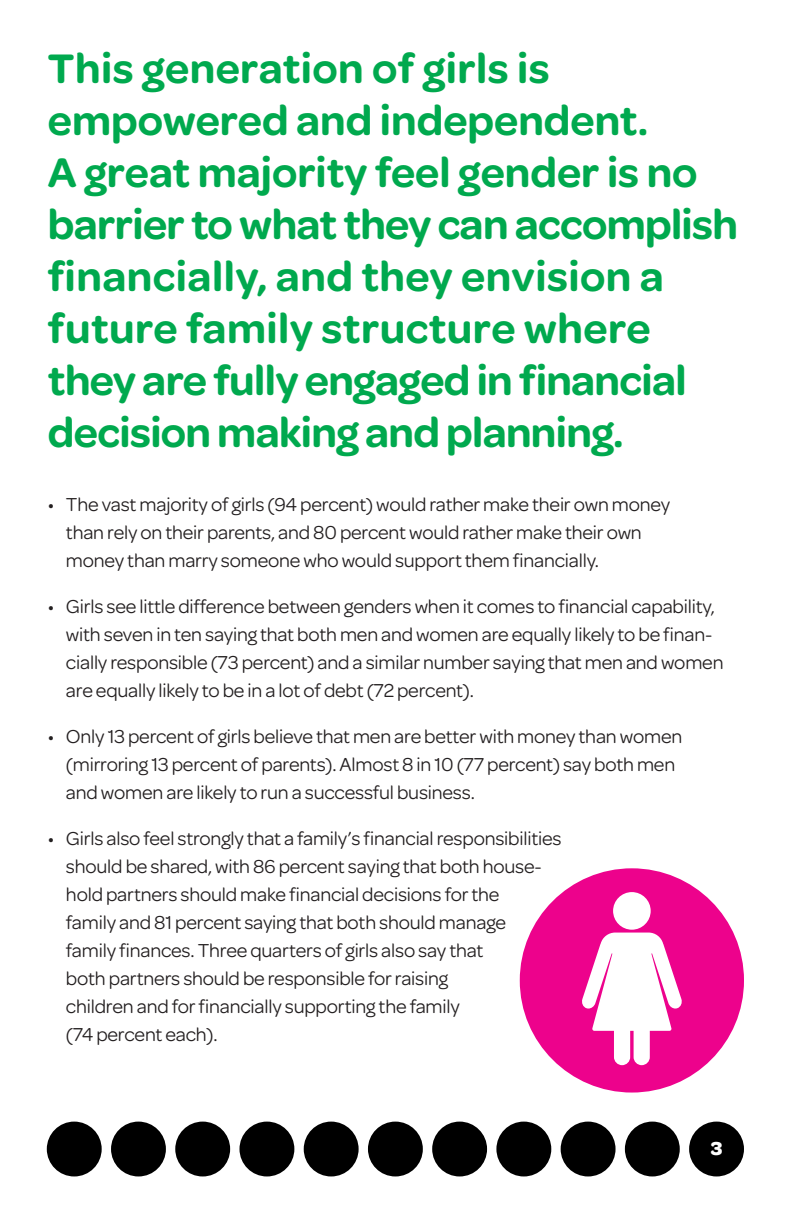
<style>
.page{position:relative;width:792px;height:1224px;background:#fff}
.page>*{position:absolute;margin:0;border:0;box-sizing:border-box;transform-origin:0 0}
.t1{font:600 44px/52px "Omnes Girl Scouts";color:#00a94e}
.t2{font:20px/28px "Omnes Girl Scouts";letter-spacing:-.01em;color:#231f20}
.t3{font:700 20px "Omnes Girl Scouts";color:#fff}
</style>
<div class="page">
<svg style="left:111px;top:1122px;width:55px;height:54px"></svg>
<div style="left:47px;top:1122px;width:55px;height:54px;background:#000;border-radius:50%"></div>
<div style="left:496px;top:1122px;width:55px;height:54px;background:#000;border-radius:50%"></div>
<div style="left:625px;top:1122px;width:55px;height:54px;background:#000;border-radius:50%"></div>
<div style="left:689px;top:1122px;width:55px;height:54px;background:#000;border-radius:50%"></div>
<div style="left:175px;top:1122px;width:55px;height:54px;background:#000;border-radius:50%"></div>
<div style="left:304px;top:1122px;width:55px;height:54px;background:#000;border-radius:50%"></div>
<div style="left:368px;top:1122px;width:55px;height:54px;background:#000;border-radius:50%"></div>
<div style="left:432px;top:1122px;width:55px;height:54px;background:#000;border-radius:50%"></div>
<div style="left:561px;top:1122px;width:55px;height:54px;background:#000;border-radius:50%"></div>
<div style="left:239px;top:1122px;width:55px;height:54px;background:#000;border-radius:50%"></div>
<svg style="left:520px;top:868px;width:224px;height:225px;fill:#ed028c"></svg>
<p class="t1" style="left:48px;top:40px;width:692px">This generation of girls is empowered and independent.<br>A great majority feel gender is no barrier to what they can accomplish financially, and they envision a future family structure where they are fully engaged in financial decision making and planning.</p>
<p class="t2" style="left:66px;top:489px;width:606px;text-indent:-18px">• The vast majority of girls (94 percent) would rather make their own money than rely on their parents, and 80 percent would rather make their own money than marry someone who would support them financially.</p>
<p class="t2" style="left:66px;top:591px;width:659px;text-indent:-18px">• Girls see little difference between genders when it comes to financial capability, with seven in ten saying that both men and women are equally likely to be finan&shy;cially responsible (73 percent) and a similar number saying that men and women are equally likely to be in a lot of debt (72 percent).</p>
<p class="t2" style="left:66px;top:721px;width:618px;text-indent:-18px">• Only 13 percent of girls believe that men are better with money than women (mirroring 13 percent of parents). Almost 8 in 10 (77 percent) say both men and women are likely to run a successful business.</p>
<p class="t2" style="left:66px;top:823px;width:497px;text-indent:-18px">• Girls also feel strongly that a family’s financial responsibilities should be shared, with 86 percent saying that both house&shy;hold partners should make financial decisions for the<br>family and 81 percent saying that both should manage<br>family finances. Three quarters of girls also say that<br>both partners should be responsible for raising<br>children and for financially supporting the family<br>(74 percent each).</p>
<p class="t3" style="left:711px;top:1134px;width:13px">3</p>
</div>
